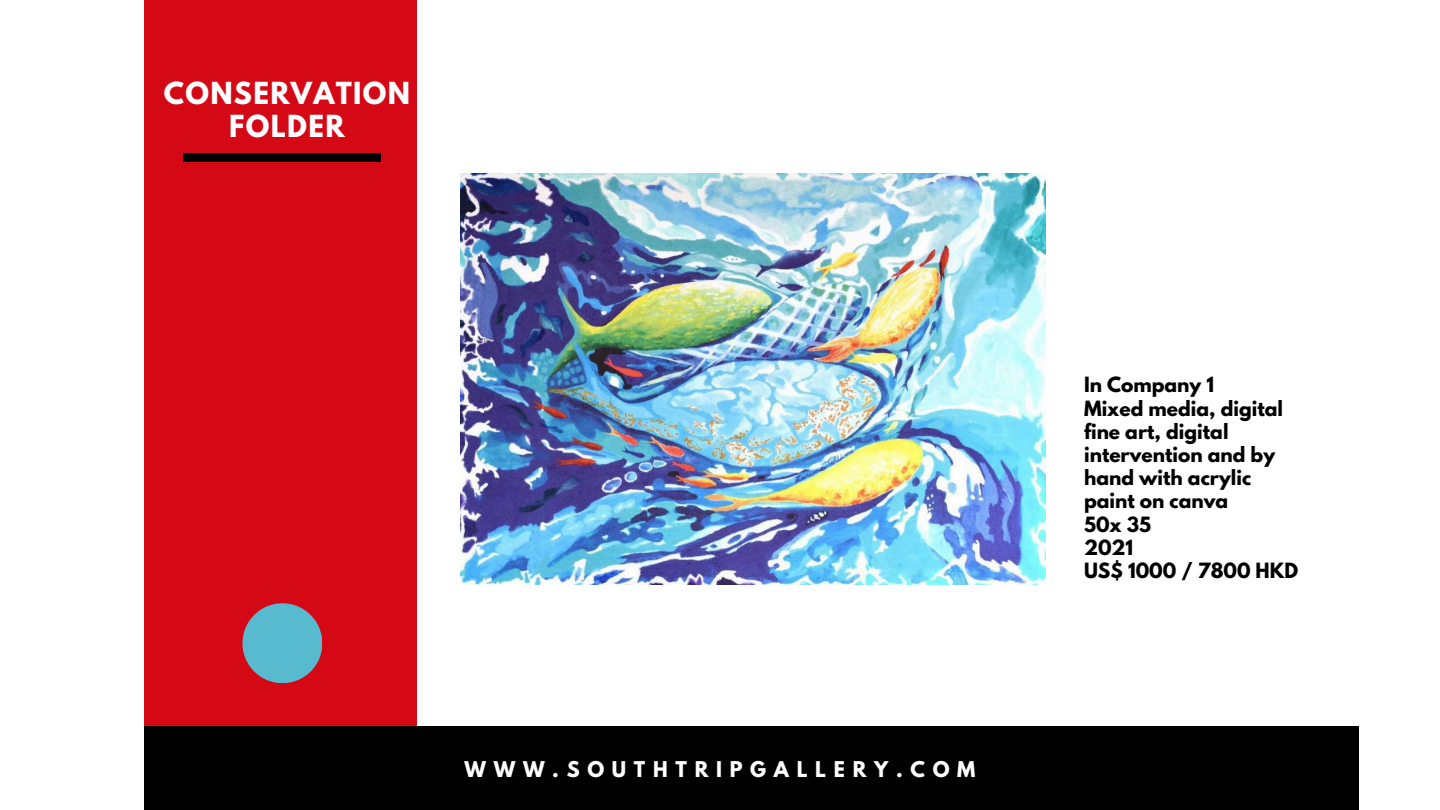
<style>
.page{position:relative;width:1440px;height:810px;background:#fff}
.page>*{position:absolute;margin:0;border:0;box-sizing:border-box;transform-origin:0 0}
.t1{font:700 26.9px/33px "League Spartan";letter-spacing:.05em;color:#fff;text-align:center}
.t2{font:700 19.2px "League Spartan";letter-spacing:.4em;color:#fff}
.t3{font:700 18.6px/23.2px "League Spartan";color:#000}
</style>
<div class="page">
<div style="left:144px;top:0;width:273px;height:810px;background:#d50816"></div>
<div style="left:145px;top:726px;width:1214px;height:84px;background:#000"></div>
<svg style="left:242px;top:603px;width:80px;height:80px"></svg>
<div style="left:184px;top:154px;width:197px;height:8px;background:#000"></div>
<img style="left:460px;top:174px;width:586px;height:411px">
<h1 class="t1" style="left:164px;top:80px;width:248px">CONSERVATION<br>FOLDER</h1>
<p class="t2" style="left:465px;top:760px;width:512px">WWW.SOUTHTRIPGALLERY.COM</p>
<p class="t3" style="left:1084px;top:376px;width:216px">In Company 1<br>Mixed media, digital fine art, digital intervention and by hand with acrylic paint on canva<br>50x 35<br>2021<br>US$ 1000 / 7800 HKD</p>
</div>
